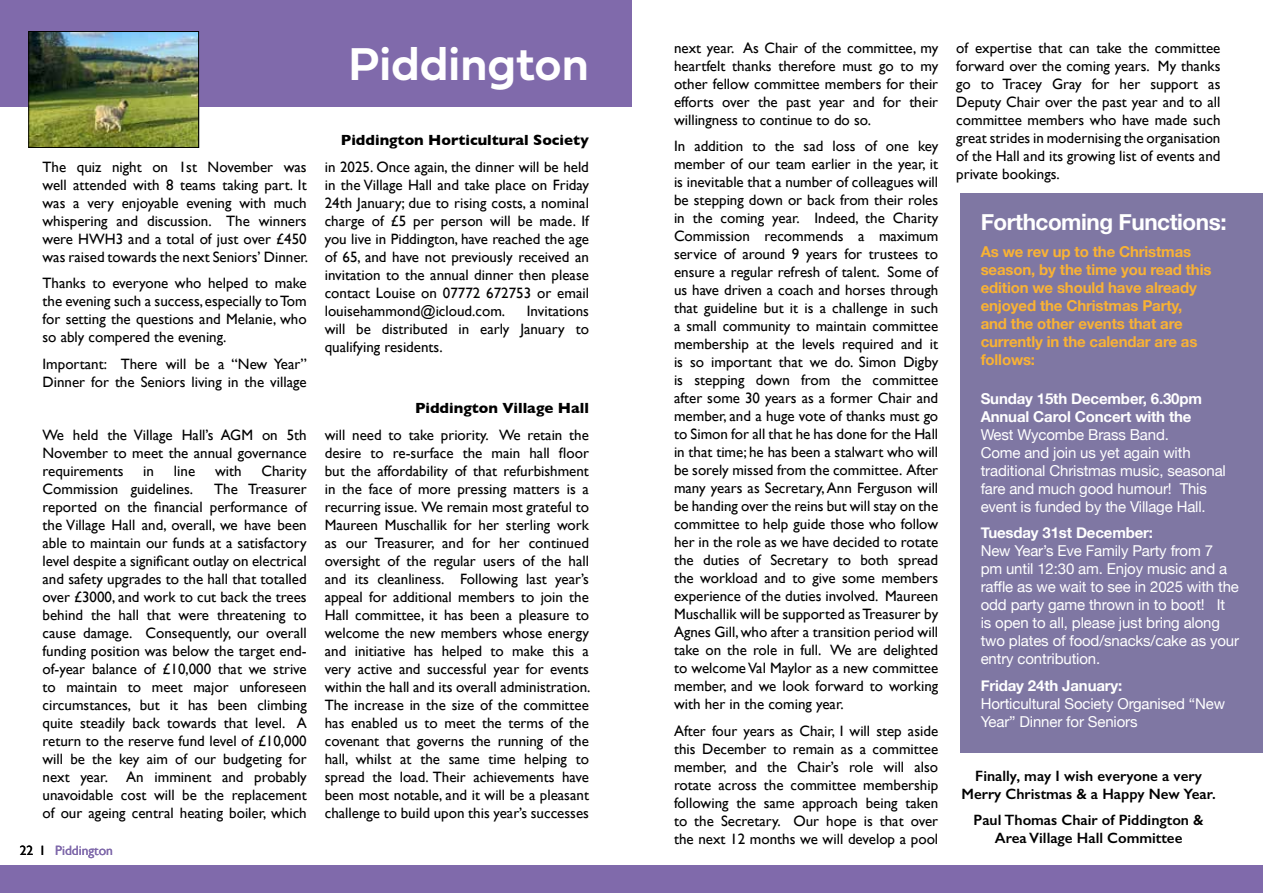
<style>
.page{position:relative;width:1263px;height:893px;background:#fff}
.page>*{position:absolute;margin:0;border:0;box-sizing:border-box;transform-origin:0 0}
.t1{font:48px "Fieldwork Geo Demibold";color:#fff}
.t2{font:700 22.5px "Helvetica Neue";letter-spacing:-.02em;color:#fff}
.t3{font:15px/18px "Gill Sans";color:#000;text-align:justify}
.t4{font:15px/18px "Helvetica Neue";letter-spacing:-.01em;color:#fff}
.t5{font:700 15px/18px "Helvetica Neue";letter-spacing:-.01em;color:#f9b234}
.t6{font:600 15px/18px "Gill Sans";color:#000;text-align:center}
.t7{font:700 15px/18px "Helvetica Neue";letter-spacing:-.01em;color:#fff}
.t8{font:700 15px "Gill Sans";color:#000}
.t9{font:13.5px "Gill Sans";color:#806aab}
.s1{color:#000}
</style>
<div class="page">
<div style="left:0;top:865px;width:1263px;height:28px;background:#806aab"></div>
<img style="left:30px;top:106px;width:167px;height:40px">
<div style="left:960px;top:193px;width:303px;height:560px;background:#7f77a3"></div>
<svg style="left:0;top:0;width:631px;height:106px;fill:#806aab"></svg>
<div style="left:28px;top:31px;width:171px;height:117px;border:1px solid #000"></div>
<h1 class="t1" style="left:348px;top:26px;width:242px">Piddington</h1>
<p class="t3" style="left:43px;top:157px;width:267px">The quiz night on 1st November was well attended with 8 teams taking part. It was a very enjoyable evening with much whispering and discussion. The winners were HWH3 and a total of just over £450 was raised towards the next Seniors’ Dinner.</p>
<p class="t3" style="left:43px;top:274px;width:266px">Thanks to everyone who helped to make the evening such a success, especially to Tom for setting the questions and Melanie, who so ably compered the evening.</p>
<p class="t3" style="left:43px;top:354px;width:266px">Important: There will be a “New Year”<br>Dinner for the Seniors living in the village</p>
<p class="t3" style="left:43px;top:425px;width:266px">We held the Village Hall’s AGM on 5th November to meet the annual governance requirements</p>
<p class="t3" style="left:143px;top:461px;width:12px">in</p>
<p class="t3" style="left:174px;top:461px;width:23px">line</p>
<p class="t3" style="left:215px;top:461px;width:28px">with</p>
<p class="t3" style="left:261px;top:461px;width:47px">Charity</p>
<p class="t3" style="left:43px;top:479px;width:152px">Commission guidelines.</p>
<p class="t3" style="left:43px;top:479px;width:266px;text-indent:172px">The Treasurer reported on the financial performance of the Village Hall and, overall, we have been able to maintain our funds at a satisfactory level despite a significant outlay on electrical and safety upgrades to the hall that totalled over £3000, and work to cut back the trees behind the hall that were threatening to cause damage. Consequently, our overall funding position was below the target end&shy;of-year balance of £10,000 that we strive to maintain to meet major unforeseen circumstances, but it has been climbing quite steadily back towards that level. A return to the reserve fund level of £10,000 will be the key aim of our budgeting for next year. An imminent and probably unavoidable cost will be the replacement of our ageing central heating boiler, which</p>
<p class="t9" style="left:20px;top:843px;width:95px"><span class="s1">22 I</span> Piddington</p>
<p class="t8" style="left:341px;top:128px;width:250px">Piddington Horticultural Society</p>
<p class="t3" style="left:325px;top:157px;width:266px">in 2025. Once again, the dinner will be held in the Village Hall and take place on Friday 24th January; due to rising costs, a nominal charge of £5 per person will be made. If you live in Piddington, have reached the age of 65, and have not previously received an invitation to the annual dinner then please contact Louise on 07772 672753 or email louisehammond@icloud.com.</p>
<p class="t3" style="left:325px;top:301px;width:266px;text-indent:202px">Invitations will be distributed in early January to qualifying residents.</p>
<p class="t8" style="left:415px;top:396px;width:175px">Piddington Village Hall</p>
<p class="t3" style="left:325px;top:425px;width:267px">will need to take priority. We retain the desire to re-surface the main hall floor but the affordability of that refurbishment in the face of more pressing matters is a recurring issue. We remain most grateful to Maureen Muschallik for her sterling work as our Treasurer, and for her continued oversight of the regular users of the hall and its cleanliness. Following last year’s appeal for additional members to join the Hall committee, it has been a pleasure to welcome the new members whose energy and initiative has helped to make this a very active and successful year for events within the hall and its overall administration.<br>The increase in the size of the committee has enabled us to meet the terms of the covenant that governs the running of the hall, whilst at the same time helping to spread the load. Their achievements have been most notable, and it will be a pleasant challenge to build upon this year’s successes</p>
<p class="t3" style="left:674px;top:39px;width:266px">next year. As Chair of the committee, my heartfelt thanks therefore must go to my other fellow committee members for their efforts over the past year and for their willingness to continue to do so.</p>
<p class="t3" style="left:674px;top:137px;width:266px">In addition to the sad loss of one key member of our team earlier in the year, it is inevitable that a number of colleagues will be stepping down or back from their roles in the coming year. Indeed, the Charity Commission recommends a maximum service of around 9 years for trustees to ensure a regular refresh of talent. Some of us have driven a coach and horses through that guideline but it is a challenge in such a small community to maintain committee membership at the levels required and it is so important that we do. Simon Digby is stepping down from the committee after some 30 years as a former Chair and member, and a huge vote of thanks must go to Simon for all that he has done for the Hall in that time; he has been a stalwart who will be sorely missed from the committee. After many years as Secretary, Ann Ferguson will be handing over the reins but will stay on the committee to help guide those who follow her in the role as we have decided to rotate the duties of Secretary to both spread the workload and to give some members experience of the duties involved. Maureen Muschallik will be supported as Treasurer by Agnes Gill, who after a transition period will take on the role in full. We are delighted to welcome Val Maylor as a new committee member, and we look forward to working with her in the coming year.</p>
<p class="t3" style="left:674px;top:722px;width:266px">After four years as Chair, I will step aside this December to remain as a committee member, and the Chair’s role will also rotate across the committee membership following the same approach being taken to the Secretary. Our hope is that over the next 12 months we will develop a pool</p>
<p class="t3" style="left:956px;top:39px;width:266px">of expertise that can take the committee forward over the coming years. My thanks go to Tracey Gray for her support as Deputy Chair over the past year and to all committee members who have made such great strides in modernising the organisation of the Hall and its growing list of events and private bookings.</p>
<h2 class="t2" style="left:981px;top:204px;width:247px">Forthcoming Functions:</h2>
<p class="t5" style="left:981px;top:243px;width:232px">As we rev up to the Christmas season, by the time you read this edition we should have already enjoyed the Christmas Party, and the other events that are currently in the calendar are as follows:</p>
<p class="t7" style="left:981px;top:390px;width:223px">Sunday 15th December, 6.30pm<br>Annual Carol Concert with the</p>
<p class="t4" style="left:981px;top:426px;width:247px">West Wycombe Brass Band.<br>Come and join us yet again with traditional Christmas music, seasonal fare and much good humour! This event is funded by the Village Hall.</p>
<p class="t7" style="left:981px;top:524px;width:174px">Tuesday 31st December:</p>
<p class="t4" style="left:981px;top:543px;width:260px">New Year’s Eve Family Party from 7<br>pm until 12:30 am. Enjoy music and a raffle as we wait to see in 2025 with the odd party game thrown in to boot! It is open to all, please just bring along two plates of food/snacks/cake as your entry contribution.</p>
<p class="t7" style="left:981px;top:677px;width:143px">Friday 24th January:</p>
<p class="t4" style="left:981px;top:695px;width:246px">Horticultural Society Organised “New<br>Year” Dinner for Seniors</p>
<p class="t6" style="left:961px;top:766px;width:256px">Finally, may I wish everyone a very<br>Merry Christmas &amp; a Happy New Year.</p>
<p class="t6" style="left:974px;top:811px;width:231px">Paul Thomas Chair of Piddington &amp;<br>Area Village Hall Committee</p>
</div>
